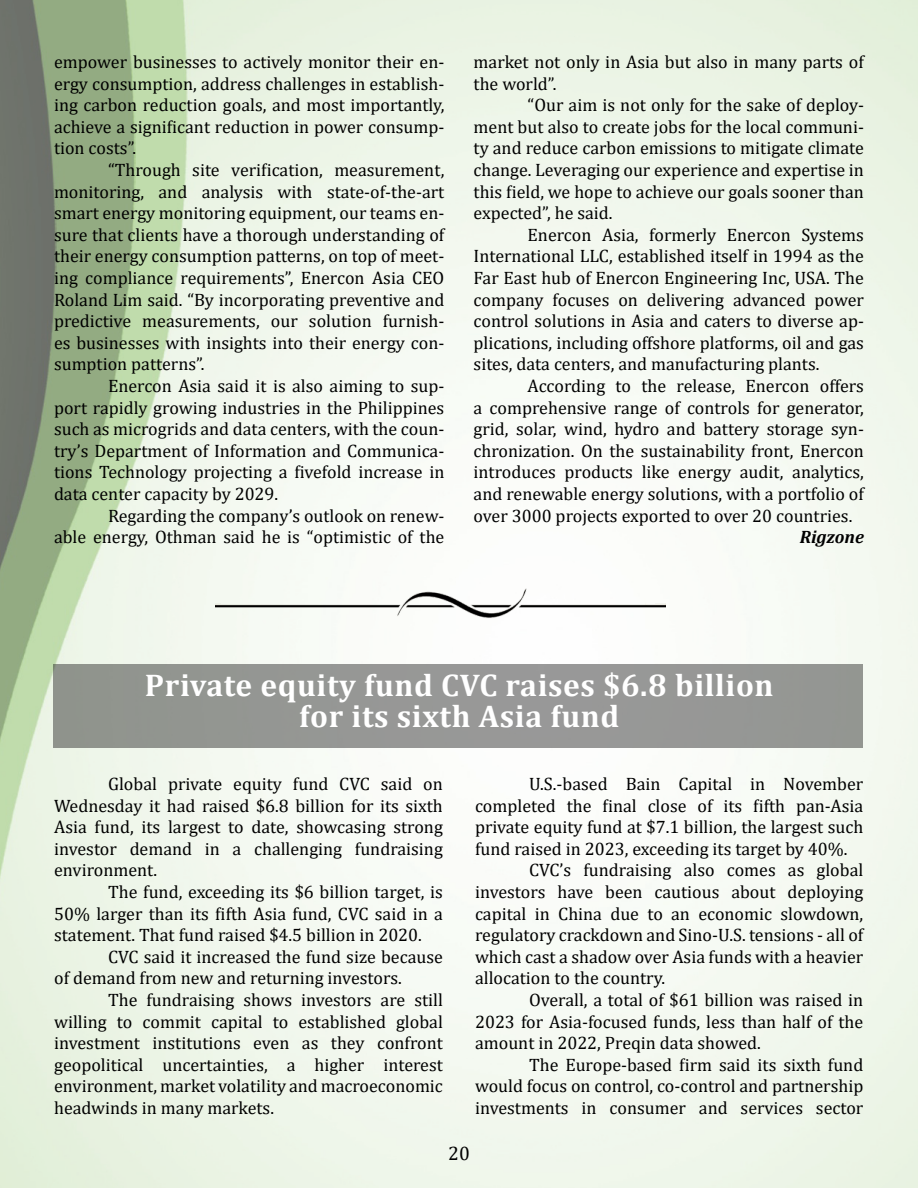
<style>
.page{position:relative;width:918px;height:1188px;background:#fff}
.page>*{position:absolute;margin:0;border:0;box-sizing:border-box;transform-origin:0 0}
.Head{font:700 31.5px "Cambria";letter-spacing:.02em;color:#fff}
.t1{font:19.5px "Cambria";color:#000}
.Body{font:18px/21.6px "Cambria";color:#000;text-align:justify}
.Source{font:italic 700 18px "Cambria";letter-spacing:-.005em;color:#000}
</style>
<div class="page">
<img style="left:0;top:0;width:918px;height:1188px">
<img style="left:215px;top:584px;width:450px;height:54px">
<div style="left:53px;top:664px;width:810px;height:84px;background:#969795"></div>
<p class="Body" style="left:54px;top:51px;width:392px">empower businesses to actively monitor their en&shy;ergy consumption, address challenges in establish&shy;ing carbon reduction goals, and most importantly, achieve a significant reduction in power consump&shy;tion costs”.</p>
<p class="Body" style="left:54px;top:159px;width:392px;text-indent:54px">“Through site verification, measurement, monitoring, and analysis with state-of-the-art smart energy monitoring equipment, our teams en&shy;sure that clients have a thorough understanding of their energy consumption patterns, on top of meet&shy;ing compliance requirements”, Enercon Asia CEO Roland Lim said. “By incorporating preventive and predictive measurements, our solution furnish&shy;es businesses with insights into their energy con&shy;sumption patterns”.</p>
<p class="Body" style="left:54px;top:375px;width:392px;text-indent:54px">Enercon Asia said it is also aiming to sup&shy;port rapidly growing industries in the Philippines such as microgrids and data centers, with the coun&shy;try’s Department of Information and Communica&shy;tions Technology projecting a fivefold increase in data center capacity by 2029.</p>
<p class="Body" style="left:54px;top:505px;width:392px;text-align:right">Regarding the company’s outlook on renew-<br>able energy, Othman said he is “optimistic of the</p>
<p class="Body" style="left:474px;top:51px;width:392px">market not only in Asia but also in many parts of the world”.</p>
<p class="Body" style="left:474px;top:94px;width:392px;text-indent:54px">“Our aim is not only for the sake of deploy&shy;ment but also to create jobs for the local communi&shy;ty and reduce carbon emissions to mitigate climate change. Leveraging our experience and expertise in this field, we hope to achieve our goals sooner than expected”, he said.</p>
<p class="Body" style="left:474px;top:224px;width:392px;text-indent:54px">Enercon Asia, formerly Enercon Systems International LLC, established itself in 1994 as the Far East hub of Enercon Engineering Inc, USA. The company focuses on delivering advanced power control solutions in Asia and caters to diverse ap&shy;plications, including offshore platforms, oil and gas sites, data centers, and manufacturing plants.</p>
<p class="Body" style="left:474px;top:375px;width:392px;text-indent:54px">According to the release, Enercon offers a comprehensive range of controls for generator, grid, solar, wind, hydro and battery storage syn&shy;chronization. On the sustainability front, Enercon introduces products like energy audit, analytics, and renewable energy solutions, with a portfolio of over 3000 projects exported to over 20 countries.</p>
<p class="Source" style="left:800px;top:524px;width:66px">Rigzone</p>
<p class="Head" style="left:145px;top:663px;width:630px">Private equity fund CVC raises $6.8 billion</p>
<p class="Head" style="left:299px;top:694px;width:321px">for its sixth Asia fund</p>
<p class="Body" style="left:54px;top:773px;width:390px;text-indent:54px">Global private equity fund CVC said on Wednesday it had raised $6.8 billion for its sixth Asia fund, its largest to date, showcasing strong investor demand in a challenging fundraising environment.</p>
<p class="Body" style="left:54px;top:881px;width:390px;text-indent:54px">The fund, exceeding its $6 billion target, is 50% larger than its fifth Asia fund, CVC said in a statement. That fund raised $4.5 billion in 2020.</p>
<p class="Body" style="left:54px;top:946px;width:390px;text-indent:54px">CVC said it increased the fund size because of demand from new and returning investors.</p>
<p class="Body" style="left:54px;top:989px;width:390px;text-indent:54px">The fundraising shows investors are still willing to commit capital to established global investment institutions even as they confront geopolitical uncertainties, a higher interest environment, market volatility and macroeconomic headwinds in many markets.</p>
<p class="Body" style="left:475px;top:773px;width:390px;text-indent:54px">U.S.-based Bain Capital in November completed the final close of its fifth pan-Asia private equity fund at $7.1 billion, the largest such fund raised in 2023, exceeding its target by 40%.</p>
<p class="Body" style="left:475px;top:859px;width:390px;text-indent:54px">CVC’s fundraising also comes as global investors have been cautious about deploying capital in China due to an economic slowdown, regulatory crackdown and Sino-U.S. tensions - all of which cast a shadow over Asia funds with a heavier allocation to the country.</p>
<p class="Body" style="left:475px;top:989px;width:390px;text-indent:54px">Overall, a total of $61 billion was raised in 2023 for Asia-focused funds, less than half of the amount in 2022, Preqin data showed.</p>
<p class="Body" style="left:475px;top:1054px;width:390px;text-indent:54px">The Europe-based firm said its sixth fund would focus on control, co-control and partnership investments in consumer and services sector</p>
<p class="t1" style="left:448px;top:1142px;width:23px">20</p>
</div>
